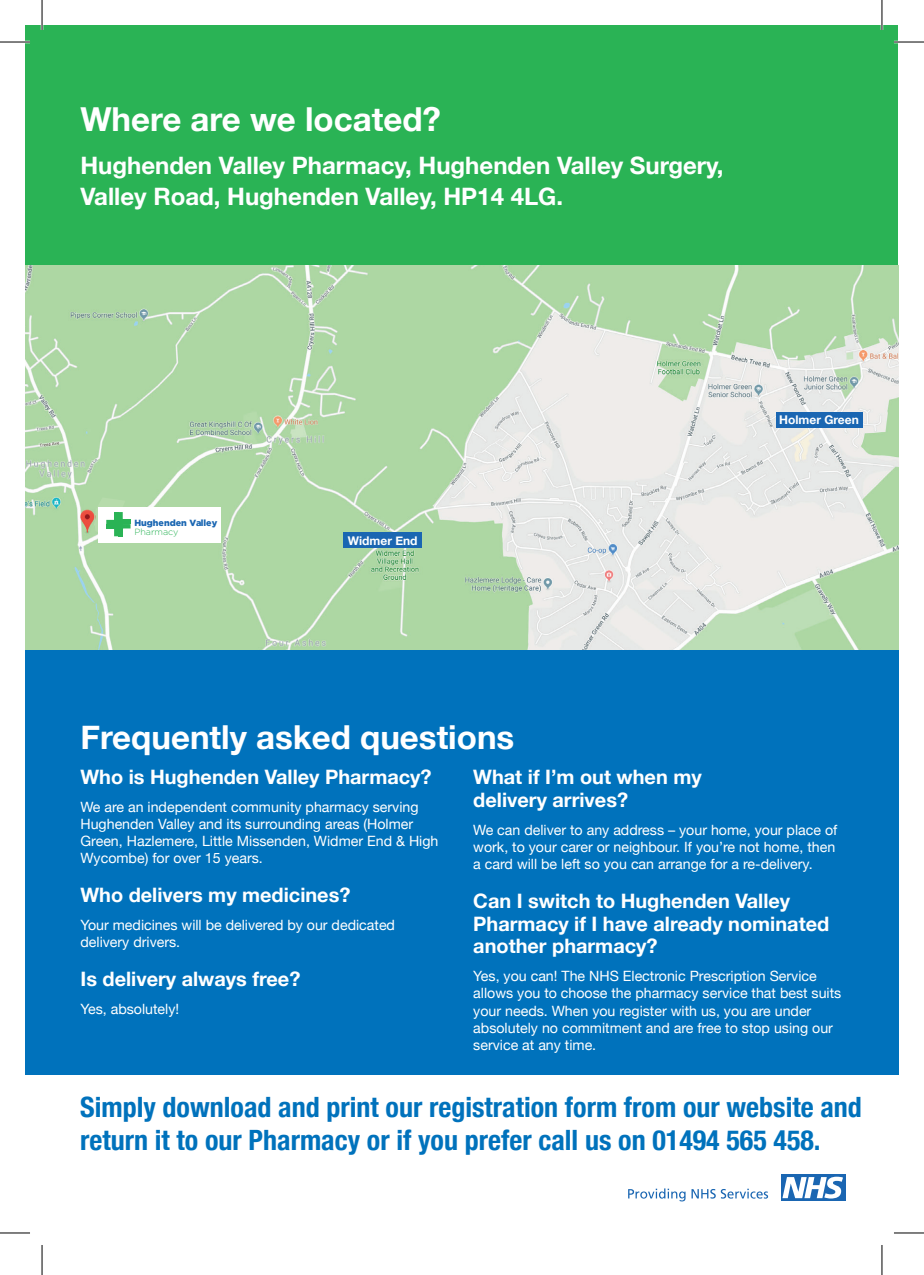
<style>
.page{position:relative;width:924px;height:1275px;background:#fff}
.page>*{position:absolute;margin:0;border:0;box-sizing:border-box;transform-origin:0 0}
.t1{font:700 33px "Helvetica Neue";color:#fff}
.t2{font:700 condensed 28px/33.6px "Helvetica Neue";color:#0072bc}
.t3{font:700 24px/31.2px "Helvetica Neue";color:#fff}
.t4{font:700 19.8px/22.8px "Helvetica Neue";color:#fff}
.t5{font:14.2px/17px "Helvetica Neue";color:#fff}
.t6{font:700 12px "Helvetica Neue";color:#fff}
.t7{font:900 9px "Gotham";color:#1a66b2}
.t8{font:300 9px "Gotham";color:#2ab355}
</style>
<div class="page">
<div style="left:25px;top:650px;width:872px;height:424px;background:#0072bc"></div>
<div style="left:25px;top:25px;width:872px;height:618px;background:#2ab355"></div>
<svg style="left:781px;top:1174px;width:64px;height:26px"></svg>
<svg style="left:782px;top:1176px;width:60px;height:22px"></svg>
<svg style="left:628px;top:1188px;width:57px;height:13px"></svg>
<svg style="left:691px;top:1188px;width:76px;height:10px"></svg>
<img style="left:25px;top:265px;width:873px;height:385px">
<div style="left:343px;top:532px;width:79px;height:16px;background:#1a66b2"></div>
<div style="left:775px;top:412px;width:87px;height:16px;background:#1a66b2"></div>
<div style="left:98px;top:507px;width:123px;height:36px;background:#fff"></div>
<svg style="left:94px;top:497px;width:36px;height:39px"></svg>
<hr style="left:0;top:41px;width:30px;height:2px;background:#fff">
<hr style="left:893px;top:41px;width:30px;height:2px;background:#fff">
<hr style="left:41px;top:0;width:2px;height:30px;background:#fff">
<hr style="left:880px;top:0;width:2px;height:30px;background:#fff">
<hr style="left:0;top:42px;width:30px;height:1px;background:#000">
<hr style="left:893px;top:42px;width:30px;height:1px;background:#000">
<hr style="left:0;top:1232px;width:30px;height:1px;background:#000">
<hr style="left:893px;top:1232px;width:30px;height:1px;background:#000">
<hr style="left:42px;top:0;width:1px;height:30px;background:#000">
<hr style="left:42px;top:1245px;width:1px;height:30px;background:#000">
<hr style="left:881px;top:0;width:1px;height:30px;background:#000">
<hr style="left:881px;top:1245px;width:1px;height:30px;background:#000">
<h1 class="t1" style="left:80px;top:93px;width:362px">Where are we located?</h1>
<h3 class="t3" style="left:80px;top:150px;width:644px">Hughenden Valley Pharmacy, Hughenden Valley Surgery,<br>Valley Road, Hughenden Valley, HP14 4LG.</h3>
<p class="t7" style="left:134px;top:516px;width:84px">Hughenden Valley</p>
<p class="t8" style="left:134px;top:526px;width:46px">Pharmacy</p>
<p class="t6" style="left:347px;top:531px;width:71px">Widmer End</p>
<p class="t6" style="left:778px;top:410px;width:81px">Holmer Green</p>
<h1 class="t1" style="left:80px;top:711px;width:435px">Frequently asked questions</h1>
<h3 class="t4" style="left:80px;top:766px;width:352px">Who is Hughenden Valley Pharmacy?</h3>
<p class="t5" style="left:80px;top:799px;width:359px">We are an independent community pharmacy serving Hughenden Valley and its surrounding areas (Holmer Green, Hazlemere, Little Missenden, Widmer End &amp; High Wycombe) for over 15 years.</p>
<h3 class="t4" style="left:80px;top:884px;width:271px">Who delivers my medicines?</h3>
<p class="t5" style="left:80px;top:917px;width:316px">Your medicines will be delivered by our dedicated delivery drivers.</p>
<h3 class="t4" style="left:80px;top:968px;width:221px">Is delivery always free?</h3>
<p class="t5" style="left:80px;top:1001px;width:100px">Yes, absolutely!</p>
<h3 class="t4" style="left:473px;top:766px;width:230px">What if I’m out when my delivery arrives?</h3>
<p class="t5" style="left:473px;top:822px;width:365px">We can deliver to any address – your home, your place of work, to your carer or neighbour. If you’re not home, then a card will be left so you can arrange for a re-delivery.</p>
<h3 class="t4" style="left:473px;top:890px;width:357px">Can I switch to Hughenden Valley<br>Pharmacy if I have already nominated another pharmacy?</h3>
<p class="t5" style="left:473px;top:968px;width:369px">Yes, you can! The NHS Electronic Prescription Service allows you to choose the pharmacy service that best suits your needs. When you register with us, you are under absolutely no commitment and are free to stop using our service at any time.</p>
<h2 class="t2" style="left:80px;top:1088px;width:783px">Simply download and print our registration form from our website and return it to our Pharmacy or if you prefer call us on 01494 565 458.</h2>
</div>
